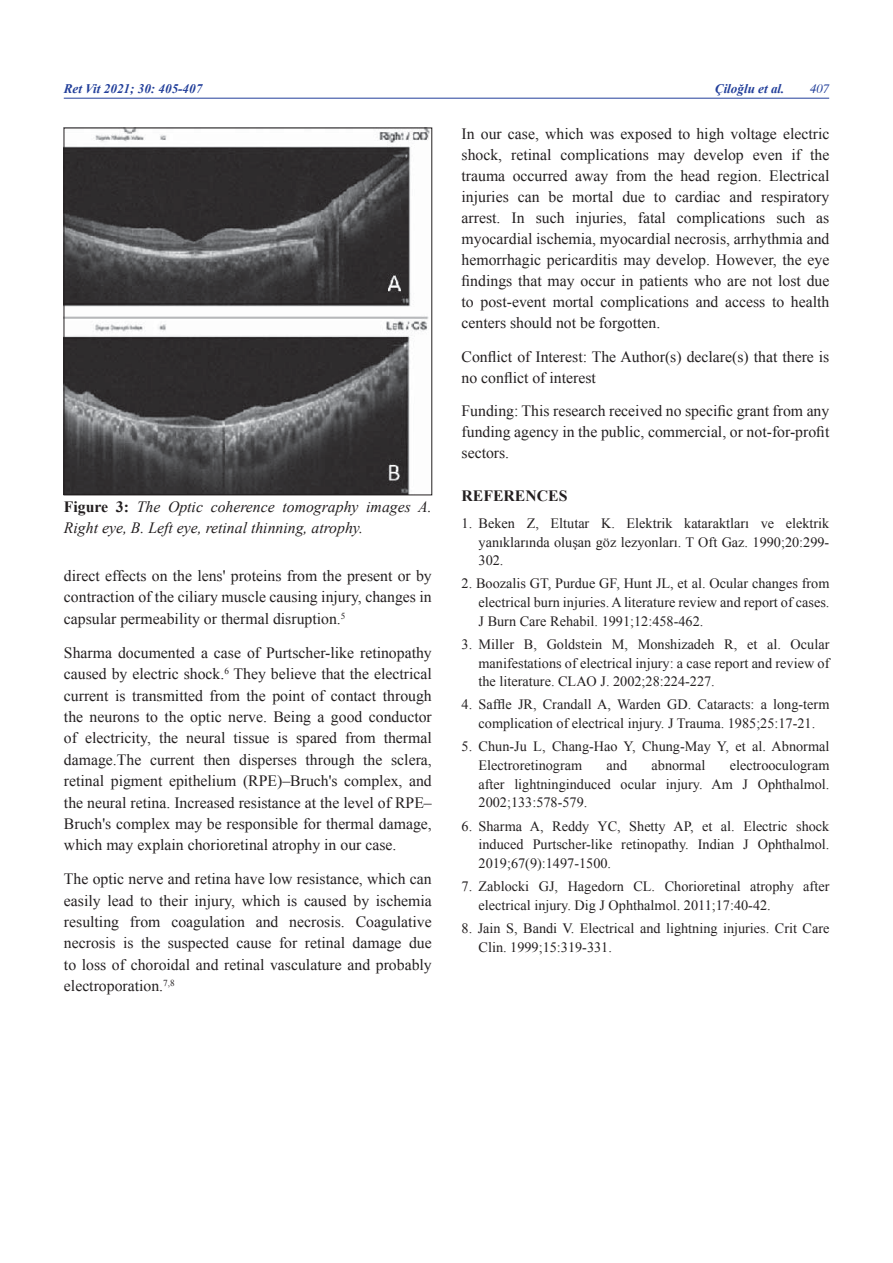
<style>
.page{position:relative;width:893px;height:1263px;background:#fff}
.page>*{position:absolute;margin:0;border:0;box-sizing:border-box;transform-origin:0 0}
.t1{font:15.75px/21.3px "Times New Roman";color:#231f20;text-align:justify}
.t2{font:italic 15.75px/21px "Times New Roman";color:#231f20}
.t3{font:700 15.75px "Times New Roman";color:#231f20}
.t4{font:14.25px/18.8px "Times New Roman";color:#231f20;text-align:justify}
.t5{font:italic 700 13.2px "Times New Roman";color:#223f9a}
.t6{font:italic 12.75px "Times";color:#223f9a}
.s1{font-weight:700;font-style:normal}
</style>
<div class="page">
<hr style="left:64px;top:98px;width:765px;height:1px;background:#223f9a">
<img style="left:66px;top:130px;width:364px;height:363px">
<div style="left:64px;top:128px;width:368px;height:367px;border:1px solid #231f20"></div>
<p class="t5" style="left:64px;top:81px;width:140px">Ret Vit 2021; 30: 405-407</p>
<p class="t5" style="left:715px;top:81px;width:71px">Çiloğlu et al.</p>
<p class="t6" style="left:810px;top:84px;width:21px">407</p>
<p class="t1" style="left:462px;top:123px;width:369px">In our case, which was exposed to high voltage electric shock, retinal complications may develop even if the trauma occurred away from the head region. Electrical injuries can be mortal due to cardiac and respiratory arrest. In such injuries, fatal complications such as myocardial ischemia, myocardial necrosis, arrhythmia and hemorrhagic pericarditis may develop. However, the eye findings that may occur in patients who are not lost due to post-event mortal complications and access to health centers should not be forgotten.</p>
<p class="t1" style="left:462px;top:346px;width:369px">Conflict of Interest: The Author(s) declare(s) that there is no conflict of interest</p>
<p class="t1" style="left:462px;top:401px;width:369px">Funding: This research received no specific grant from any funding agency in the public, commercial, or not-for-profit sectors.</p>
<p class="t3" style="left:462px;top:487px;width:107px">REFERENCES</p>
<p class="t4" style="left:479px;top:514px;width:352px;text-indent:-17px">1. Beken Z, Eltutar K. Elektrik kataraktları ve elektrik yanıklarında oluşan göz lezyonları. T Oft Gaz. 1990;20:299- 302.</p>
<p class="t4" style="left:479px;top:574px;width:352px;text-indent:-17px">2. Boozalis GT, Purdue GF, Hunt JL, et al. Ocular changes from electrical burn injuries. A literature review and report of cases.<br>J Burn Care Rehabil. 1991;12:458-462.</p>
<p class="t4" style="left:479px;top:635px;width:352px;text-indent:-17px">3. Miller B, Goldstein M, Monshizadeh R, et al. Ocular manifestations of electrical injury: a case report and review of the literature. CLAO J. 2002;28:224-227.</p>
<p class="t4" style="left:462px;top:695px;width:369px;text-align:center">4. Saffle JR, Crandall A, Warden GD. Cataracts: a long-term complication of electrical injury. J Trauma. 1985;25:17-21.</p>
<p class="t4" style="left:479px;top:737px;width:352px;text-indent:-17px">5. Chun-Ju L, Chang-Hao Y, Chung-May Y, et al. Abnormal<br>Electroretinogram</p>
<p class="t2" style="left:64px;top:496px;width:369px"><span class="s1">Figure 3:</span> The Optic coherence tomography images A.<br>Right eye, B. Left eye, retinal thinning, atrophy.</p>
<p class="t1" style="left:64px;top:565px;width:369px">direct effects on the lens' proteins from the present or by contraction of the ciliary muscle causing injury, changes in capsular permeability or thermal disruption.<sup>5</sup></p>
<p class="t1" style="left:64px;top:642px;width:369px">Sharma documented a case of Purtscher-like retinopathy caused by electric shock.<sup>6</sup> They believe that the electrical current is transmitted from the point of contact through the neurons to the optic nerve. Being a good conductor of electricity, the neural tissue is spared from thermal damage.The current then disperses through the sclera, retinal pigment epithelium (RPE)–Bruch's complex, and the neural retina. Increased resistance at the level of RPE– Bruch's complex may be responsible for thermal damage, which may explain chorioretinal atrophy in our case.</p>
<p class="t1" style="left:64px;top:868px;width:369px">The optic nerve and retina have low resistance, which can easily lead to their injury, which is caused by ischemia resulting from coagulation and necrosis. Coagulative necrosis is the suspected cause for retinal damage due to loss of choroidal and retinal vasculature and probably electroporation.<sup>7,8</sup></p>
<p class="t4" style="left:479px;top:756px;width:352px;text-indent:251px">electrooculogram after lightninginduced ocular injury. Am J Ophthalmol.<br>2002;133:578-579.</p>
<p class="t4" style="left:479px;top:816px;width:352px;text-indent:-17px">6. Sharma A, Reddy YC, Shetty AP, et al. Electric shock induced Purtscher-like retinopathy. Indian J Ophthalmol.<br>2019;67(9):1497-1500.</p>
<p class="t4" style="left:479px;top:877px;width:352px;text-indent:-17px">7. Zablocki GJ, Hagedorn CL. Chorioretinal atrophy after electrical injury. Dig J Ophthalmol. 2011;17:40-42.</p>
<p class="t4" style="left:479px;top:918px;width:352px;text-indent:-17px">8. Jain S, Bandi V. Electrical and lightning injuries. Crit Care<br>Clin. 1999;15:319-331.</p>
<p class="t4" style="left:607px;top:756px;width:22px">and</p>
<p class="t4" style="left:651px;top:756px;width:55px">abnormal</p>
</div>
